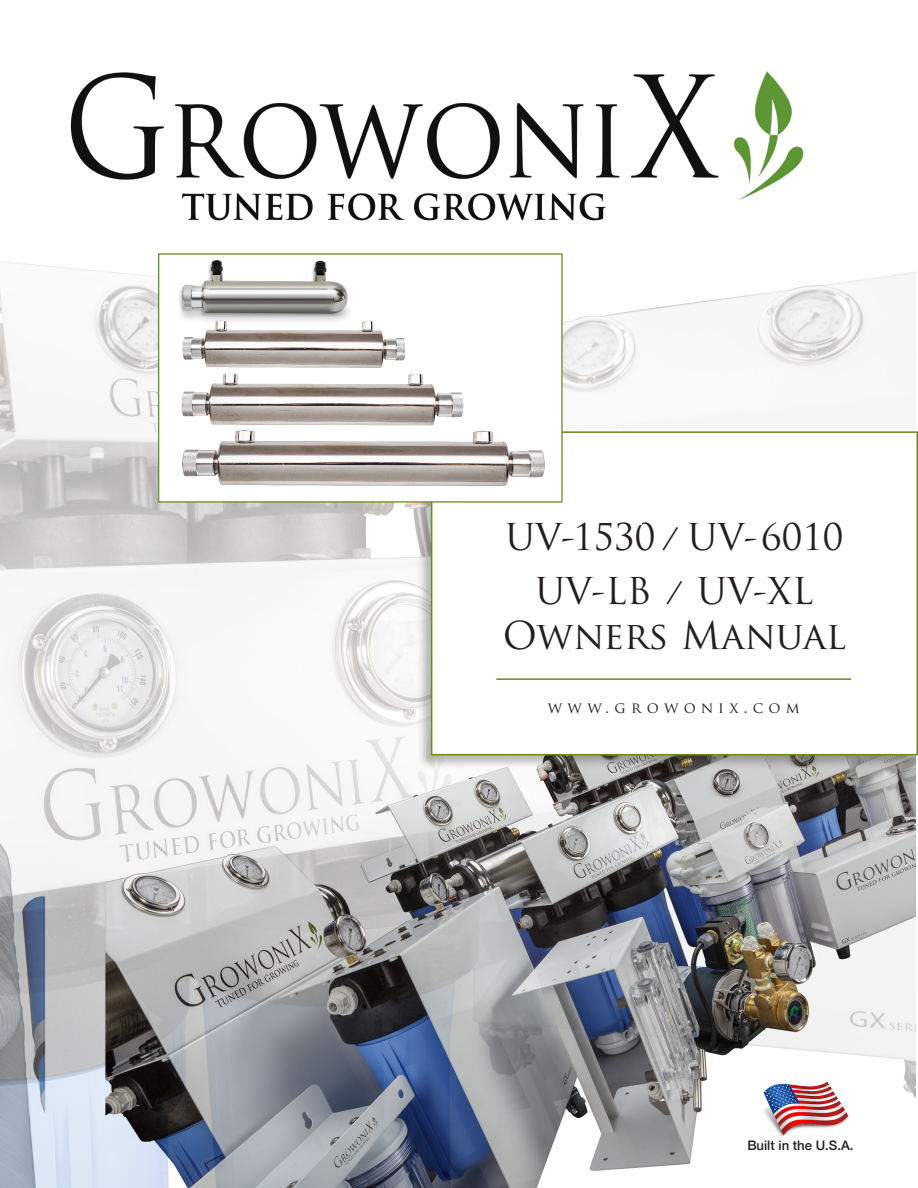
<style>
.page{position:relative;width:918px;height:1188px;background:#fff}
.page>*{position:absolute;margin:0;border:0;box-sizing:border-box;transform-origin:0 0}
.t1{font:37.5px "Trajan Pro";color:#231f20}
.t2{font:36px "Trajan Pro";color:#231f20}
.t3{font:15px "Trajan Pro";letter-spacing:.35em;color:#231f20}
.t4{font:500 13.2px "Helvetica Neue";color:#231f20}
.s1{font-size:30px}
</style>
<div class="page">
<img style="left:0;top:261px;width:915px;height:927px">
<div style="left:416px;top:430px;width:502px;height:340px;background:#231f20;opacity:.3"></div>
<div style="left:432px;top:432px;width:485px;height:323px;background:#fff"></div>
<div style="left:431px;top:431px;width:487px;height:324px;border:2px solid #6c8a1f"></div>
<img style="left:70px;top:71px;width:734px;height:150px">
<hr style="left:496px;top:678px;width:355px;height:2px;background:#6c8a1f">
<div style="left:433px;top:494px;width:221px;height:23px;background:#fff"></div>
<div style="left:630px;top:433px;width:12px;height:92px;background:#fff"></div>
<img style="left:762px;top:1060px;width:88px;height:88px">
<div style="left:158px;top:253px;width:405px;height:250px;background:#fff;border:1px solid #6c8a1f"></div>
<img style="left:170px;top:253px;width:193px;height:61px">
<img style="left:181px;top:314px;width:225px;height:52px">
<img style="left:181px;top:366px;width:283px;height:56px">
<img style="left:170px;top:422px;width:393px;height:81px">
<p class="t2" style="left:505px;top:514px;width:340px">UV-1530 <span class="s1">/</span> UV-6010</p>
<p class="t2" style="left:535px;top:568px;width:279px">UV-LB <span class="s1">/</span> UV-XL</p>
<p class="t1" style="left:503px;top:612px;width:345px">Owners Manual</p>
<p class="t3" style="left:548px;top:698px;width:253px">www.growonix.com</p>
<p class="t4" style="left:747px;top:1135px;width:108px">Built in the U.S.A.</p>
</div>
